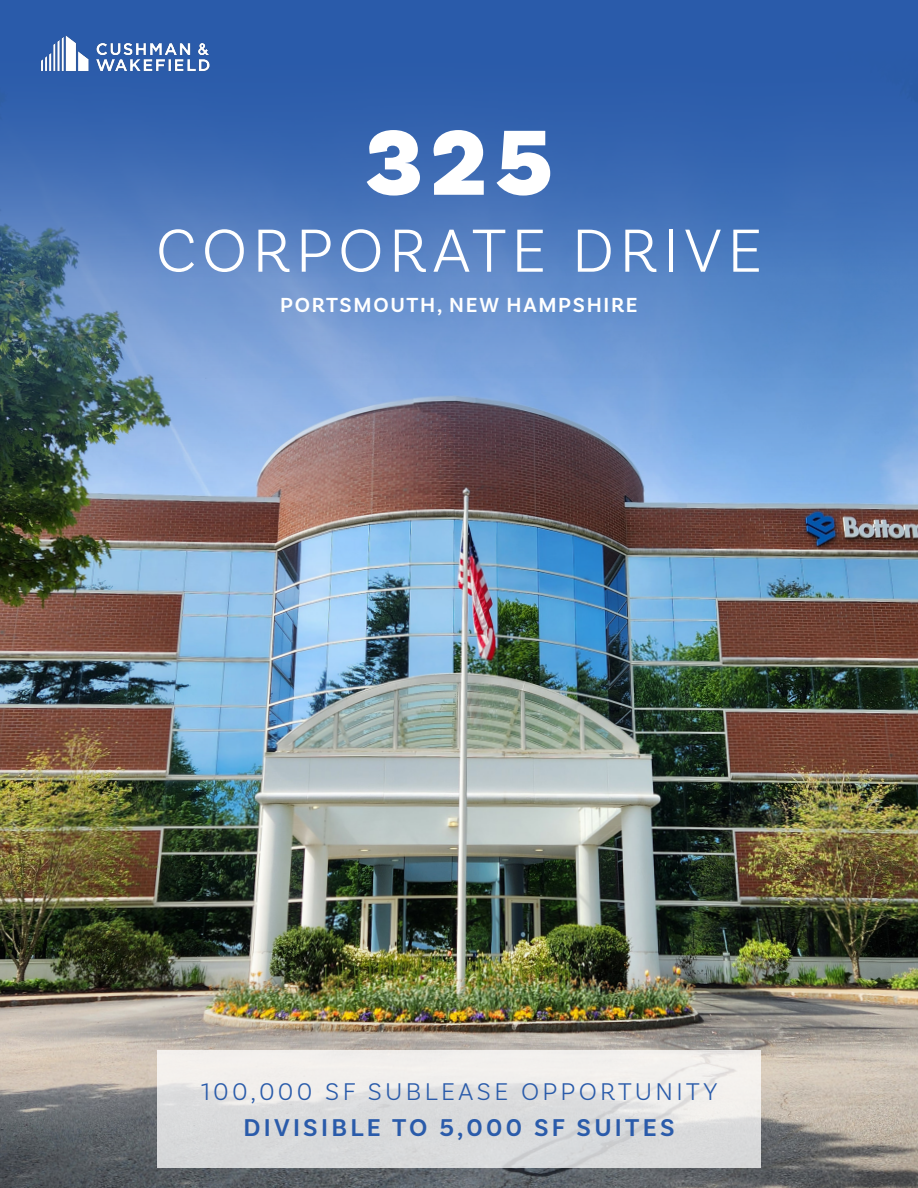
<style>
.page{position:relative;width:918px;height:1188px;background:#fff}
.page>*{position:absolute;margin:0;border:0;box-sizing:border-box;transform-origin:0 0}
.t1{font:900 96.9px "Basic Sans";color:#fff}
.t2{font:300 64.2px "Basic Sans";letter-spacing:.08em;color:#fff}
.t3{font:300 25.5px "Basic Sans";letter-spacing:.13em;color:#2a5baa}
.t4{font:600 25.5px "Basic Sans";letter-spacing:.13em;color:#2a5baa}
.t5{font:600 21.3px "Basic Sans";letter-spacing:.08em;color:#fff}
</style>
<div class="page">
<img style="left:0;top:705px;width:918px;height:483px">
<img style="left:0;top:378px;width:918px;height:327px">
<svg style="left:0;top:0;width:918px;height:378px;background:#4774b7"></svg>
<img style="left:19px;top:20px;width:213px;height:73px">
<div style="left:157px;top:1050px;width:604px;height:117px;background:linear-gradient(to bottom,#f5f2ef,#d0d2d5)"></div>
<p class="t1" style="left:365px;top:103px;width:189px">325</p>
<p class="t2" style="left:156px;top:212px;width:608px">CORPORATE DRIVE</p>
<p class="t5" style="left:280px;top:292px;width:359px">PORTSMOUTH, NEW HAMPSHIRE</p>
<p class="t3" style="left:201px;top:1076px;width:518px">100,000 SF SUBLEASE OPPORTUNITY</p>
<p class="t4" style="left:243px;top:1112px;width:433px">DIVISIBLE TO 5,000 SF SUITES</p>
</div>
